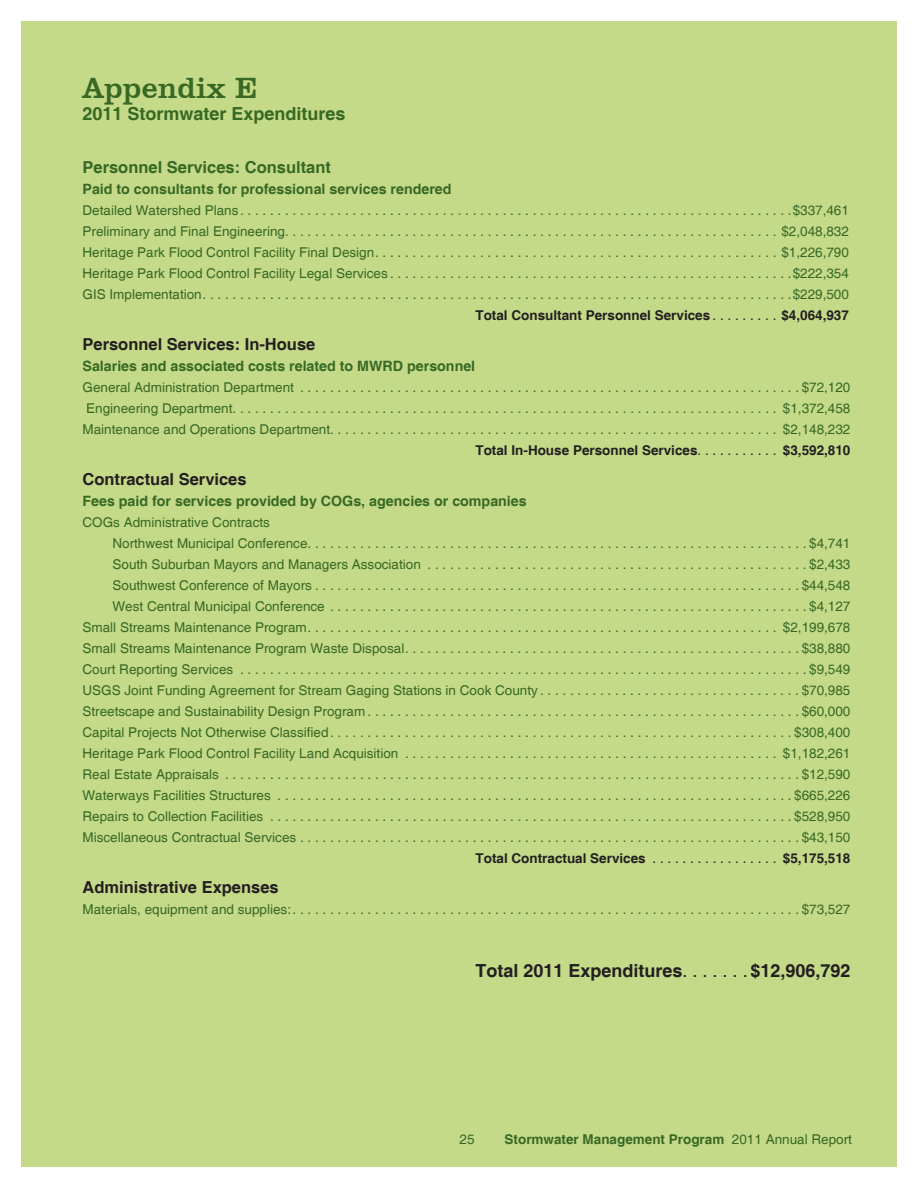
<style>
.page{position:relative;width:918px;height:1188px;background:#fff}
.page>*{position:absolute;margin:0;border:0;box-sizing:border-box;transform-origin:0 0}
.t1{font:30px "Clarendon BT";color:#376924}
.t2{font:700 18px "Helvetica";color:#231f20}
.t3{font:700 18px "Helvetica";color:#376924}
.t4{font:700 16.5px "Helvetica";color:#231f20}
.t5{font:700 16.5px "Helvetica";color:#376924}
.t6{font:700 14.25px "Helvetica";color:#376924}
.t7{font:13.5px/21px "Helvetica";color:#376924;text-align:right}
.t8{font:700 13.5px "Helvetica";color:#231f20}
.t9{font:700 13.5px "Helvetica";color:#376924}
.s1{font-weight:700;color:#231f20}
.s2{color:#231f20}
.s3{font-weight:400}
</style>
<div class="page">
<div style="left:21px;top:21px;width:876px;height:1146px;background:#c5da89"></div>
<h1 class="t1" style="left:82px;top:69px;width:177px">Appendix E</h1>
<h2 class="t3" style="left:82px;top:103px;width:265px">2011 Stormwater Expenditures</h2>
<p class="t5" style="left:82px;top:157px;width:250px">Personnel Services: Consultant</p>
<p class="t6" style="left:82px;top:180px;width:371px">Paid to consultants for professional services rendered</p>
<p class="t7" style="left:82px;top:200px;width:768px">Detailed Watershed Plans . . . . . . . . . . . . . . . . . . . . . . . . . . . . . . . . . . . . . . . . . . . . . . . . . . . . . . . . . . . . . . . . . . . . . . . . . $337,461<br>Preliminary and Final Engineering..................................................................$2,048,832<br>Heritage Park Flood Control Facility Final Design . . . . . . . . . . . . . . . . . . . . . . . . . . . . . . . . . . . . . . . . . . . . . . . . . . . . . . $1,226,790<br>Heritage Park Flood Control Facility Legal Services . . . . . . . . . . . . . . . . . . . . . . . . . . . . . . . . . . . . . . . . . . . . . . . . . . . . . $222,354<br>GIS Implementation . . . . . . . . . . . . . . . . . . . . . . . . . . . . . . . . . . . . . . . . . . . . . . . . . . . . . . . . . . . . . . . . . . . . . . . . . . . . . . $229,500<br><span class="s1">Total Consultant Personnel Services</span> <span class="s2">. . . . . . . . .</span> <span class="s1">$4,064,937</span></p>
<p class="t4" style="left:82px;top:334px;width:234px">Personnel Services: In-House</p>
<p class="t6" style="left:82px;top:357px;width:394px">Salaries and associated costs related to MWRD personnel</p>
<p class="t7" style="left:82px;top:377px;width:769px">General Administration Department . . . . . . . . . . . . . . . . . . . . . . . . . . . . . . . . . . . . . . . . . . . . . . . . . . . . . . . . . . . . . . . . . . $72,120<br>Engineering Department......................................................................... $1,372,458<br>Maintenance and Operations Department............................................................ $2,148,232<br><span class="s1">Total In-House Personnel Services</span> <span class="s2">. . . . . . . . . . .</span> <span class="s1">$3,592,810</span></p>
<p class="t4" style="left:82px;top:469px;width:166px">Contractual Services</p>
<p class="t6" style="left:82px;top:492px;width:446px">Fees paid for services provided by COGs, agencies or companies</p>
<p class="t7" style="left:82px;top:512px;width:189px">COGs Administrative Contracts</p>
<p class="t7" style="left:112px;top:533px;width:739px">Northwest Municipal Conference...................................................................$4,741</p>
<p class="t7" style="left:112px;top:554px;width:739px">South Suburban Mayors and Managers Association . . . . . . . . . . . . . . . . . . . . . . . . . . . . . . . . . . . . . . . . . . . . . . . . . . $2,433</p>
<p class="t7" style="left:112px;top:575px;width:739px">Southwest Conference of Mayors . . . . . . . . . . . . . . . . . . . . . . . . . . . . . . . . . . . . . . . . . . . . . . . . . . . . . . . . . . . . . . . . $44,548</p>
<p class="t7" style="left:112px;top:596px;width:739px">West Central Municipal Conference . . . . . . . . . . . . . . . . . . . . . . . . . . . . . . . . . . . . . . . . . . . . . . . . . . . . . . . . . . . . . . . $4,127</p>
<p class="t7" style="left:82px;top:617px;width:769px">Small Streams Maintenance Program . . . . . . . . . . . . . . . . . . . . . . . . . . . . . . . . . . . . . . . . . . . . . . . . . . . . . . . . . . . . . . . $2,199,678</p>
<p class="t7" style="left:82px;top:638px;width:769px">Small Streams Maintenance Program Waste Disposal . . . . . . . . . . . . . . . . . . . . . . . . . . . . . . . . . . . . . . . . . . . . . . . . . . . . $38,880</p>
<p class="t7" style="left:82px;top:659px;width:769px">Court Reporting Services . . . . . . . . . . . . . . . . . . . . . . . . . . . . . . . . . . . . . . . . . . . . . . . . . . . . . . . . . . . . . . . . . . . . . . . . . . . $9,549</p>
<p class="t7" style="left:82px;top:680px;width:769px">USGS Joint Funding Agreement for Stream Gaging Stations in Cook County . . . . . . . . . . . . . . . . . . . . . . . . . . . . . . . . . . $70,985</p>
<p class="t7" style="left:82px;top:701px;width:770px">Streetscape and Sustainability Design Program . . . . . . . . . . . . . . . . . . . . . . . . . . . . . . . . . . . . . . . . . . . . . . . . . . . . . . . . . $60,000</p>
<p class="t7" style="left:83px;top:722px;width:769px">Capital Projects Not Otherwise Classified . . . . . . . . . . . . . . . . . . . . . . . . . . . . . . . . . . . . . . . . . . . . . . . . . . . . . . . . . . . . . $308,400</p>
<p class="t7" style="left:83px;top:743px;width:769px">Heritage Park Flood Control Facility Land Acquisition . . . . . . . . . . . . . . . . . . . . . . . . . . . . . . . . . . . . . . . . . . . . . . . . . . $1,182,261</p>
<p class="t7" style="left:83px;top:764px;width:769px">Real Estate Appraisals . . . . . . . . . . . . . . . . . . . . . . . . . . . . . . . . . . . . . . . . . . . . . . . . . . . . . . . . . . . . . . . . . . . . . . . . . . . . $12,590</p>
<p class="t7" style="left:83px;top:785px;width:769px">Waterways Facilities Structures . . . . . . . . . . . . . . . . . . . . . . . . . . . . . . . . . . . . . . . . . . . . . . . . . . . . . . . . . . . . . . . . . . . . $665,226</p>
<p class="t7" style="left:83px;top:806px;width:769px">Repairs to Collection Facilities . . . . . . . . . . . . . . . . . . . . . . . . . . . . . . . . . . . . . . . . . . . . . . . . . . . . . . . . . . . . . . . . . . . . . $528,950</p>
<p class="t7" style="left:83px;top:827px;width:769px">Miscellaneous Contractual Services . . . . . . . . . . . . . . . . . . . . . . . . . . . . . . . . . . . . . . . . . . . . . . . . . . . . . . . . . . . . . . . . . . $43,150</p>
<p class="t8" style="left:476px;top:850px;width:376px">Total Contractual Services <span class="s3">. . . . . . . . . . . . . . . . .</span> $5,175,518</p>
<p class="t4" style="left:82px;top:877px;width:198px">Administrative Expenses</p>
<p class="t7" style="left:82px;top:899px;width:769px">Materials, equipment and supplies: . . . . . . . . . . . . . . . . . . . . . . . . . . . . . . . . . . . . . . . . . . . . . . . . . . . . . . . . . . . . . . . . . . . $73,527</p>
<h2 class="t2" style="left:476px;top:959px;width:376px">Total 2011 Expenditures <span class="s3">. . . . . .</span> $12,906,792</h2>
<p class="t7" style="left:460px;top:1129px;width:17px">25</p>
<p class="t9" style="left:505px;top:1131px;width:349px">Stormwater Management Program <span class="s3">2011 Annual Report</span></p>
</div>
